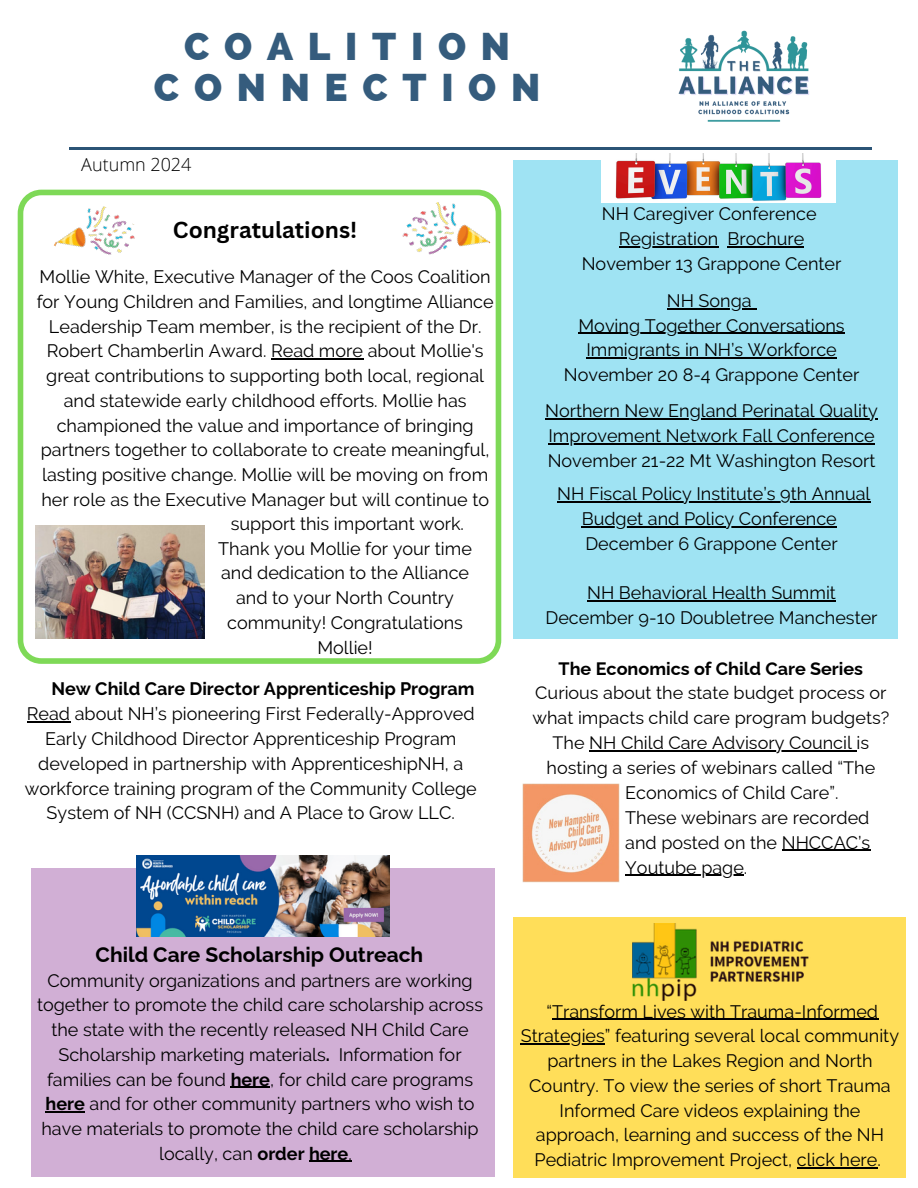
<style>
.page{position:relative;width:918px;height:1188px;background:#fff}
.page>*{position:absolute;margin:0;border:0;box-sizing:border-box;transform-origin:0 0}
.t1{font:800 38.7px/41.7px "Raleway";letter-spacing:.38em;color:#355c7d;text-align:center}
.t2{font:700 22.5px "Canva Sans";color:#000}
.t3{font:700 21px "Raleway";color:#000}
.t4{font:18px/24.8px "Raleway";color:#000;text-align:center}
.t5{font:700 18px "Raleway";color:#000}
.t6{font:300 18px "Open Sans";color:#000}
.s1{font-weight:700}
</style>
<div class="page">
<hr style="left:69px;top:147px;width:802px;height:2px;background:#2b5476">
<div style="left:514px;top:161px;width:384px;height:478px;background:#9fe3f3"></div>
<img style="left:678px;top:30px;width:131px;height:92px">
<div style="left:514px;top:917px;width:392px;height:260px;background:#ffde59"></div>
<img style="left:633px;top:923px;width:176px;height:78px">
<hr style="left:552px;top:1019px;width:326px;height:1px;background:#000">
<hr style="left:521px;top:1043px;width:84px;height:2px;background:#000">
<hr style="left:797px;top:1167px;width:80px;height:1px;background:#000">
<div style="left:31px;top:868px;width:464px;height:309px;background:#d1afd5"></div>
<img style="left:136px;top:856px;width:254px;height:81px">
<img style="left:601px;top:153px;width:234px;height:50px">
<img style="left:523px;top:783px;width:97px;height:99px">
<svg style="left:18px;top:190px;width:483px;height:474px"></svg>
<img style="left:54px;top:194px;width:87px;height:85px">
<img style="left:397px;top:190px;width:93px;height:90px">
<img style="left:36px;top:525px;width:168px;height:114px">
<hr style="left:271px;top:358px;width:92px;height:2px;background:#000">
<hr style="left:619px;top:246px;width:99px;height:1px;background:#000">
<hr style="left:727px;top:246px;width:77px;height:1px;background:#000">
<hr style="left:667px;top:308px;width:85px;height:1px;background:#000">
<hr style="left:579px;top:333px;width:266px;height:1px;background:#000">
<hr style="left:586px;top:357px;width:251px;height:2px;background:#000">
<hr style="left:545px;top:418px;width:333px;height:1px;background:#000">
<hr style="left:548px;top:443px;width:327px;height:1px;background:#000">
<hr style="left:557px;top:501px;width:313px;height:2px;background:#000">
<hr style="left:582px;top:526px;width:255px;height:1px;background:#000">
<hr style="left:587px;top:600px;width:249px;height:2px;background:#000">
<hr style="left:27px;top:721px;width:43px;height:2px;background:#000">
<hr style="left:231px;top:1087px;width:39px;height:1px;background:#000">
<hr style="left:46px;top:1111px;width:39px;height:2px;background:#000">
<hr style="left:309px;top:1161px;width:39px;height:1px;background:#000">
<hr style="left:589px;top:750px;width:268px;height:1px;background:#000">
<hr style="left:782px;top:850px;width:88px;height:1px;background:#000">
<hr style="left:625px;top:875px;width:119px;height:1px;background:#000">
<p class="t1" style="left:154px;top:25px;width:388px">COALITION<br>CONNECTION</p>
<p class="t6" style="left:81px;top:152px;width:112px">Autumn 2024</p>
<p class="t2" style="left:173px;top:214px;width:186px">Congratulations!</p>
<p class="t4" style="left:37px;top:264px;width:459px">Mollie White, Executive Manager of the Coos Coalition for Young Children and Families, and longtime Alliance Leadership Team member, is the recipient of the Dr.<br>Robert Chamberlin Award. Read more about Mollie's great contributions to supporting both local, regional and statewide early childhood efforts. Mollie has championed the value and importance of bringing partners together to collaborate to create meaningful, lasting positive change. Mollie will be moving on from her role as the Executive Manager but will continue to</p>
<h2 class="t4" style="left:218px;top:511px;width:255px">support this important work.<br>Thank you Mollie for your time and dedication to the Alliance and to your North Country community! Congratulations<br>Mollie!</h2>
<p class="t5" style="left:51px;top:678px;width:425px">New Child Care Director Apprenticeship Program</p>
<p class="t4" style="left:25px;top:702px;width:454px">Read about NH’s pioneering First Federally-Approved Early Childhood Director Apprenticeship Program developed in partnership with ApprenticeshipNH, a workforce training program of the Community College System of NH (CCSNH) and A Place to Grow LLC.</p>
<p class="t3" style="left:96px;top:942px;width:329px">Child Care Scholarship Outreach</p>
<p class="t4" style="left:37px;top:968px;width:448px">Community organizations and partners are working together to promote the child care scholarship across the state with the recently released NH Child Care Scholarship marketing materials<span class="s1">.</span> Information for families can be found <span class="s1">here</span>, for child care programs <span class="s1">here</span> and for other community partners who wish to have materials to promote the child care scholarship locally, can <span class="s1">order here</span>.</p>
<p class="t4" style="left:602px;top:202px;width:216px">NH Caregiver Conference</p>
<p class="t4" style="left:619px;top:226px;width:187px">Registration Brochure</p>
<p class="t4" style="left:582px;top:251px;width:261px">November 13 Grappone Center</p>
<p class="t4" style="left:667px;top:288px;width:86px">NH Songa</p>
<p class="t4" style="left:579px;top:313px;width:268px">Moving Together Conversations</p>
<p class="t4" style="left:586px;top:338px;width:252px">Immigrants in NH’s Workforce</p>
<p class="t4" style="left:564px;top:362px;width:297px">November 20 8-4 Grappone Center</p>
<p class="t4" style="left:545px;top:398px;width:334px">Northern New England Perinatal Quality</p>
<p class="t4" style="left:548px;top:423px;width:329px;text-align:left">Improvement Network Fall Conference<br>November 21-22 Mt Washington Resort</p>
<p class="t4" style="left:557px;top:482px;width:315px">NH Fiscal Policy Institute’s 9th Annual</p>
<p class="t4" style="left:582px;top:506px;width:258px;text-align:left">Budget and Policy Conference<br>December 6 Grappone Center</p>
<p class="t4" style="left:587px;top:581px;width:250px">NH Behavioral Health Summit</p>
<p class="t4" style="left:546px;top:605px;width:334px">December 9-10 Doubletree Manchester</p>
<p class="t5" style="left:559px;top:658px;width:306px">The Economics of Child Care Series</p>
<p class="t4" style="left:533px;top:681px;width:358px">Curious about the state budget process or what impacts child care program budgets?<br>The NH Child Care Advisory Council is</p>
<p class="t4" style="left:547px;top:755px;width:330px">hosting a series of webinars called “The</p>
<p class="t4" style="left:625px;top:781px;width:247px;text-align:left">Economics of Child Care”.<br>These webinars are recorded and posted on the NHCCAC’s<br>Youtube page.</p>
<p class="t4" style="left:546px;top:999px;width:333px">“Transform Lives with Trauma-Informed</p>
<p class="t4" style="left:521px;top:1024px;width:380px">Strategies” featuring several local community partners in the Lakes Region and North Country. To view the series of short Trauma Informed Care videos explaining the approach, learning and success of the NH Pediatric Improvement Project, click here.</p>
</div>
